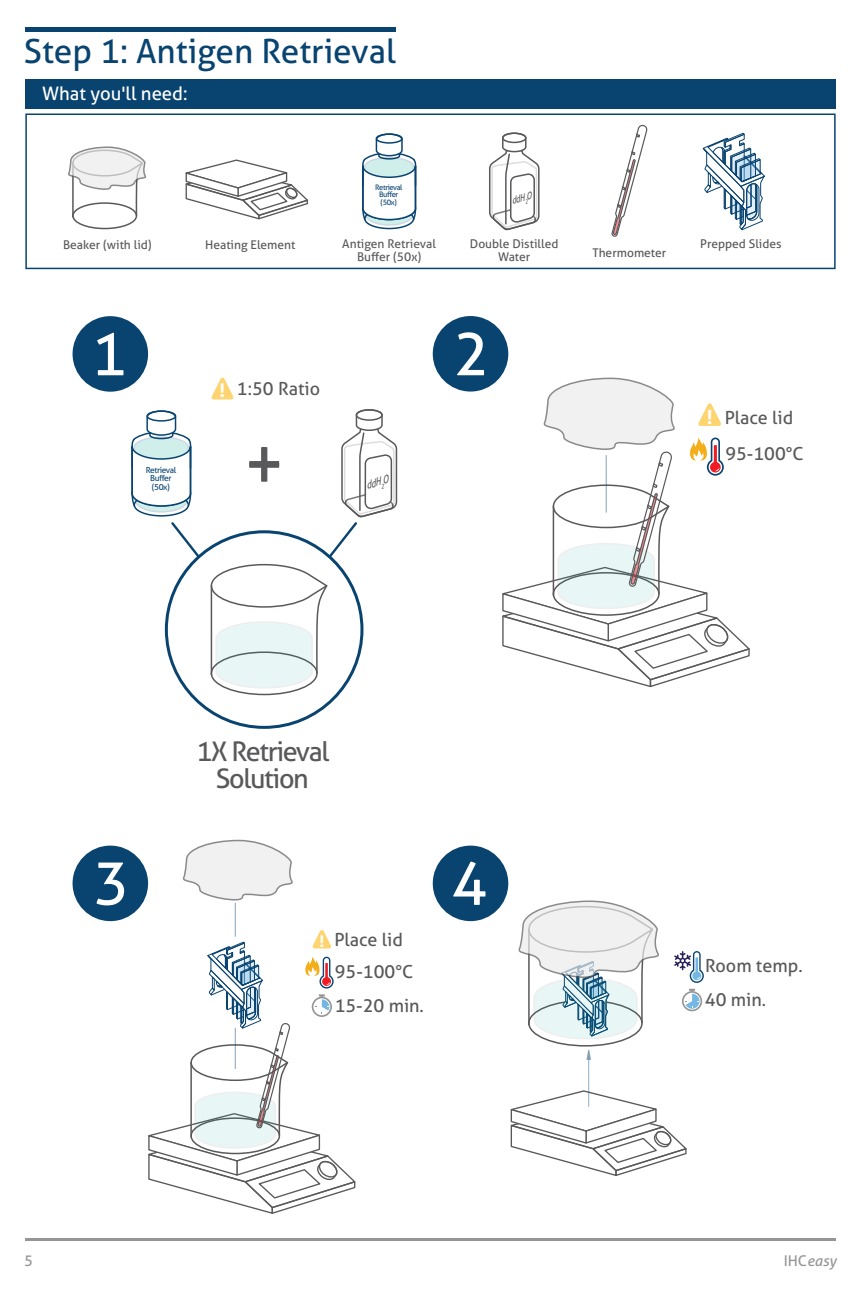
<style>
.page{position:relative;width:865px;height:1297px;background:#fff}
.page>*{position:absolute;margin:0;border:0;box-sizing:border-box;transform-origin:0 0}
.t1{font:75.6px "Aller";color:#59585a;scale:.93 1}
.t2{font:59.7px "Aller";color:#fff}
.t3{font:33.3px "Aller";color:#094471}
.t4{font:27px/27.6px "Aller";letter-spacing:-.05em;color:#59585a;text-align:center}
.t5{font:700 19.5px "Aller";color:#fff}
.t6{font:18.6px "Aller";color:#fff}
.t7{font:18px/36.6px "Aller";color:#59585a}
.t8{font:italic 14.7px "Aller";color:#959596}
.t9{font:14.7px "Aller";color:#959596}
.t10{font:12px/12.3px "Aller";color:#59585a;text-align:center}
.t11{font:italic 11.1px "Aller";color:#59585a;scale:.73 1}
.t12{font:italic 9.9px "Aller";color:#59585a;scale:.73 1}
.t13{font:8.4px/8.4px "Aller";letter-spacing:-.05em;color:#094471;text-align:center}
.t14{font:7.5px/7.8px "Aller";letter-spacing:-.05em;color:#094471;text-align:center}
.s1{font-weight:700;font-size:18.9px;color:#fff}
.s2{font-weight:700;font-size:16.5px;color:#fff}
.s3{font-style:normal}
</style>
<div class="page">
<hr style="left:25px;top:27px;width:371px;height:4px;background:#094471">
<div style="left:25px;top:79px;width:810px;height:30px;background:#094471"></div>
<svg style="left:25px;top:113px;width:810px;height:156px"></svg>
<hr style="left:25px;top:1238px;width:810px;height:2px;background:#959596">
<div style="left:72px;top:202px;width:65px;height:27px;border:2px solid #59585a;border-radius:50%"></div>
<svg style="left:67px;top:146px;width:82px;height:71px"></svg>
<div style="left:211px;top:651px;width:107px;height:44px;border:2px solid #59585a;border-radius:50%"></div>
<svg style="left:185px;top:159px;width:125px;height:62px"></svg>
<svg style="left:361px;top:113px;width:56px;height:157px"></svg>
<div style="left:376px;top:133px;width:27px;height:11px;border:2px solid #094471;border-radius:50%"></div>
<div style="left:134px;top:493px;width:55px;height:23px;border:2px solid #094471;border-radius:50%"></div>
<svg style="left:131px;top:326px;width:61px;height:187px"></svg>
<div style="left:146px;top:410px;width:30px;height:12px;border:2px solid #094471;border-radius:50%"></div>
<svg style="left:488px;top:132px;width:52px;height:99px"></svg>
<svg style="left:695px;top:133px;width:70px;height:98px"></svg>
<div style="left:73px;top:316px;width:75px;height:76px;background:#094471;border-radius:50%"></div>
<div style="left:433px;top:316px;width:75px;height:75px;background:#094471;border-radius:50%"></div>
<svg style="left:210px;top:409px;width:188px;height:280px"></svg>
<svg style="left:171px;top:522px;width:31px;height:38px"></svg>
<div style="left:528px;top:1000px;width:115px;height:46px;border:2px solid #59585a;border-radius:50%"></div>
<svg style="left:182px;top:839px;width:111px;height:65px"></svg>
<svg style="left:518px;top:900px;width:141px;height:140px"></svg>
<svg style="left:674px;top:951px;width:30px;height:32px"></svg>
<hr style="left:235px;top:903px;width:1px;height:33px;background:#a1b7c8">
<svg style="left:682px;top:989px;width:20px;height:22px"></svg>
<svg style="left:211px;top:378px;width:22px;height:21px"></svg>
<svg style="left:510px;top:1049px;width:177px;height:127px"></svg>
<div style="left:73px;top:845px;width:75px;height:76px;background:#094471;border-radius:50%"></div>
<div style="left:433px;top:845px;width:75px;height:76px;background:#094471;border-radius:50%"></div>
<svg style="left:612px;top:125px;width:36px;height:117px"></svg>
<svg style="left:502px;top:377px;width:248px;height:311px"></svg>
<svg style="left:148px;top:930px;width:208px;height:284px"></svg>
<h3 class="t3" style="left:24px;top:39px;width:374px">Step 1: Antigen Retrieval</h3>
<h3 class="t6" style="left:42px;top:87px;width:147px">What you'll need:</h3>
<p class="t10" style="left:63px;top:240px;width:90px">Beaker (with lid)</p>
<p class="t10" style="left:205px;top:240px;width:92px">Heating Element</p>
<p class="t14" style="left:375px;top:184px;width:29px">Retrieval<br>Buffer (50x)</p>
<p class="t10" style="left:342px;top:239px;width:95px">Antigen Retrieval<br>Buffer (50x)</p>
<p class="t12" style="left:510px;top:197px;width:29px;rotate:-15deg">ddH<sub>2</sub>O</p>
<p class="t10" style="left:470px;top:239px;width:90px">Double Distilled<br>Water</p>
<h2 class="t2" style="left:91px;top:331px;width:37px">1</h2>
<h2 class="t2" style="left:453px;top:331px;width:37px">2</h2>
<p class="t13" style="left:146px;top:466px;width:32px">Retrieval<br>Buffer (50x)</p>
<h3 class="t7" style="left:220px;top:373px;width:102px"><span class="s1">!</span> 1:50 Ratio</h3>
<h1 class="t1" style="left:243px;top:435px;width:47px">+</h1>
<p class="t11" style="left:365px;top:481px;width:32px;rotate:-15deg">ddH<sub>2</sub>O</p>
<p class="t10" style="left:592px;top:248px;width:76px">Thermometer</p>
<p class="t10" style="left:700px;top:239px;width:83px">Prepped Slides</p>
<h3 class="t5" style="left:707px;top:409px;width:7px">!</h3>
<h3 class="t7" style="left:724px;top:401px;width:80px">Place lid<br>95-100°C</h3>
<h3 class="t4" style="left:196px;top:740px;width:135px">1X Retrieval<br>Solution</h3>
<h2 class="t2" style="left:94px;top:861px;width:37px">3</h2>
<h2 class="t2" style="left:451px;top:861px;width:37px">4</h2>
<h3 class="t7" style="left:319px;top:923px;width:85px"><span class="s2">!</span> Place lid</h3>
<p class="t9" style="left:24px;top:1255px;width:10px">5</p>
<h3 class="t7" style="left:335px;top:955px;width:80px">95-100°C</h3>
<h3 class="t7" style="left:705px;top:949px;width:99px">Room temp.</h3>
<h3 class="t7" style="left:335px;top:989px;width:91px">15-20 min.</h3>
<h3 class="t7" style="left:705px;top:983px;width:63px">40 min.</h3>
<p class="t8" style="left:783px;top:1255px;width:54px"><span class="s3">IHC</span>easy</p>
</div>
